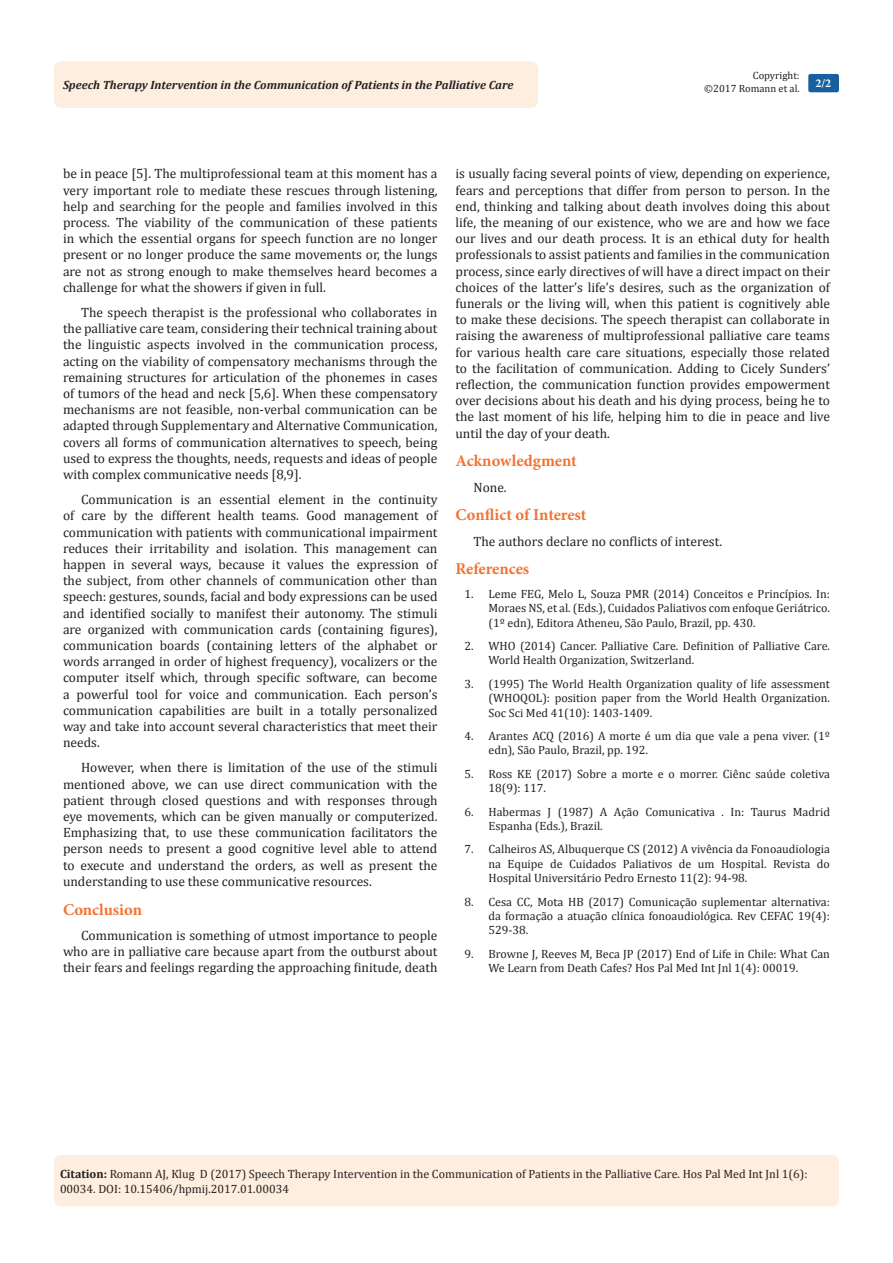
<style>
.page{position:relative;width:893px;height:1263px;background:#fff}
.page>*{position:absolute;margin:0;border:0;box-sizing:border-box;transform-origin:0 0}
.List_Paragraph{font:700 16.5px "Minion Pro";color:#f37331}
.List_Paragraph-2{font:13.5px/16.2px "Cambria";color:#231f20;text-align:justify}
.Citation{font:12px/14.4px "Cambria";color:#231f20}
.t1{font:italic 700 12px "Cambria";color:#231f20}
.t2{font:700 12px "Minion Pro";color:#fff}
.t3{font:10.5px/12.6px "Cambria";color:#231f20;text-align:right}
.s1{font-weight:700}
</style>
<div class="page">
<div style="left:54px;top:1155px;width:785px;height:51px;background:#feeee0;border-radius:7px"></div>
<div style="left:54px;top:61px;width:484px;height:47px;background:#feeee0;border-radius:8px"></div>
<div style="left:808px;top:74px;width:31px;height:18px;background:#18609d;border-radius:2px"></div>
<p class="t3" style="left:704px;top:69px;width:97px">Copyright:<br>©2017 Romann et al.</p>
<p class="t1" style="left:63px;top:77px;width:452px">Speech Therapy Intervention in the Communication of Patients in the Palliative Care</p>
<p class="t2" style="left:815px;top:75px;width:17px">2/2</p>
<p class="List_Paragraph-2" style="left:63px;top:166px;width:376px">be in peace [5]. The multiprofessional team at this moment has a very important role to mediate these rescues through listening, help and searching for the people and families involved in this process. The viability of the communication of these patients in which the essential organs for speech function are no longer present or no longer produce the same movements or, the lungs are not as strong enough to make themselves heard becomes a challenge for what the showers if given in full.</p>
<p class="List_Paragraph-2" style="left:63px;top:304px;width:376px;text-indent:18px">The speech therapist is the professional who collaborates in the palliative care team, considering their technical training about the linguistic aspects involved in the communication process, acting on the viability of compensatory mechanisms through the remaining structures for articulation of the phonemes in cases of tumors of the head and neck [5,6]. When these compensatory mechanisms are not feasible, non-verbal communication can be adapted through Supplementary and Alternative Communication, covers all forms of communication alternatives to speech, being used to express the thoughts, needs, requests and ideas of people with complex communicative needs [8,9].</p>
<p class="List_Paragraph-2" style="left:63px;top:491px;width:376px;text-indent:18px">Communication is an essential element in the continuity of care by the different health teams. Good management of communication with patients with communicational impairment reduces their irritability and isolation. This management can happen in several ways, because it values the expression of the subject, from other channels of communication other than speech: gestures, sounds, facial and body expressions can be used and identified socially to manifest their autonomy. The stimuli are organized with communication cards (containing figures), communication boards (containing letters of the alphabet or words arranged in order of highest frequency), vocalizers or the computer itself which, through specific software, can become a powerful tool for voice and communication. Each person’s communication capabilities are built in a totally personalized way and take into account several characteristics that meet their needs.</p>
<p class="List_Paragraph-2" style="left:63px;top:760px;width:376px;text-indent:18px">However, when there is limitation of the use of the stimuli mentioned above, we can use direct communication with the patient through closed questions and with responses through eye movements, which can be given manually or computerized.<br>Emphasizing that, to use these communication facilitators the person needs to present a good cognitive level able to attend to execute and understand the orders, as well as present the understanding to use these communicative resources.</p>
<p class="List_Paragraph" style="left:63px;top:898px;width:81px">Conclusion</p>
<p class="List_Paragraph-2" style="left:63px;top:927px;width:376px;text-indent:18px">Communication is something of utmost importance to people who are in palliative care because apart from the outburst about their fears and feelings regarding the approaching finitude, death</p>
<p class="List_Paragraph-2" style="left:455px;top:166px;width:376px">is usually facing several points of view, depending on experience, fears and perceptions that differ from person to person. In the end, thinking and talking about death involves doing this about life, the meaning of our existence, who we are and how we face our lives and our death process. It is an ethical duty for health professionals to assist patients and families in the communication process, since early directives of will have a direct impact on their choices of the latter’s life’s desires, such as the organization of funerals or the living will, when this patient is cognitively able to make these decisions. The speech therapist can collaborate in raising the awareness of multiprofessional palliative care teams for various health care care situations, especially those related to the facilitation of communication. Adding to Cicely Sunders’ reflection, the communication function provides empowerment over decisions about his death and his dying process, being he to the last moment of his life, helping him to die in peace and live until the day of your death.</p>
<p class="List_Paragraph" style="left:455px;top:449px;width:123px">Acknowledgment</p>
<p class="List_Paragraph-2" style="left:473px;top:479px;width:35px">None.</p>
<p class="List_Paragraph" style="left:455px;top:503px;width:132px">Conflict of Interest</p>
<p class="List_Paragraph-2" style="left:473px;top:533px;width:250px">The authors declare no conflicts of interest.</p>
<p class="List_Paragraph" style="left:455px;top:557px;width:75px">References</p>
<p class="Citation" style="left:488px;top:586px;width:343px;text-align:justify;text-indent:-24px">1. Leme FEG, Melo L, Souza PMR (2014) Conceitos e Princípios. In:<br>Moraes NS, et al. (Eds.), Cuidados Paliativos com enfoque Geriátrico. (1º edn), Editora Atheneu, São Paulo, Brazil, pp. 430.</p>
<p class="Citation" style="left:488px;top:639px;width:343px;text-indent:-24px">2. WHO (2014) Cancer. Palliative Care. Definition of Palliative Care.<br>World Health Organization, Switzerland.</p>
<p class="Citation" style="left:488px;top:676px;width:343px;text-align:justify;text-indent:-24px">3. (1995) The World Health Organization quality of life assessment (WHOQOL): position paper from the World Health Organization.<br>Soc Sci Med 41(10): 1403-1409.</p>
<p class="Citation" style="left:488px;top:729px;width:343px;text-indent:-24px">4. Arantes ACQ (2016) A morte é um dia que vale a pena viver. (1º edn), São Paulo, Brazil, pp. 192.</p>
<p class="Citation" style="left:488px;top:766px;width:343px;text-indent:-24px">5. Ross KE (2017) Sobre a morte e o morrer. Ciênc saúde coletiva<br>18(9): 117.</p>
<p class="Citation" style="left:488px;top:804px;width:343px;text-indent:-24px">6. Habermas J (1987) A Ação Comunicativa . In: Taurus Madrid<br>Espanha (Eds.), Brazil.</p>
<p class="Citation" style="left:488px;top:842px;width:343px;text-align:justify;text-indent:-24px">7. Calheiros AS, Albuquerque CS (2012) A vivência da Fonoaudiologia na Equipe de Cuidados Paliativos de um Hospital. Revista do Hospital Universitário Pedro Ernesto 11(2): 94-98.</p>
<p class="Citation" style="left:488px;top:894px;width:343px;text-align:justify;text-indent:-24px">8. Cesa CC, Mota HB (2017) Comunicação suplementar alternativa: da formação a atuação clínica fonoaudiológica. Rev CEFAC 19(4):<br>529-38.</p>
<p class="Citation" style="left:488px;top:946px;width:343px;text-indent:-24px">9. Browne J, Reeves M, Beca JP (2017) End of Life in Chile: What Can<br>We Learn from Death Cafes? Hos Pal Med Int Jnl 1(4): 00019.</p>
<p class="Citation" style="left:60px;top:1167px;width:749px"><span class="s1">Citation:</span> Romann AJ, Klug D (2017) Speech Therapy Intervention in the Communication of Patients in the Palliative Care. Hos Pal Med Int Jnl 1(6):<br>00034. DOI: 10.15406/hpmij.2017.01.00034</p>
</div>
